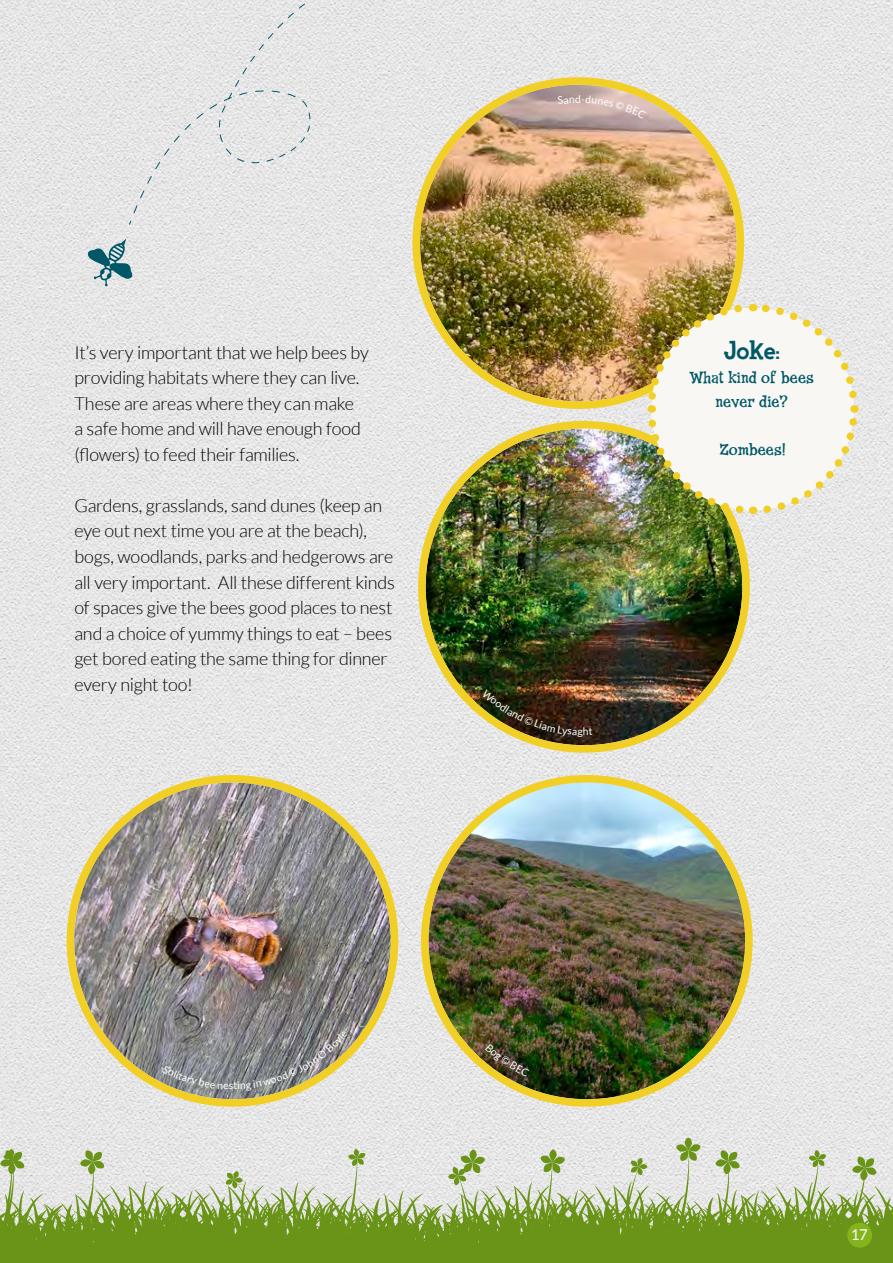
<style>
.page{position:relative;width:893px;height:1263px;background:#fff}
.page>*{position:absolute;margin:0;border:0;box-sizing:border-box;transform-origin:0 0}
.t1{font:800 26.85px "Fink";color:#005767}
.t2{font:300 18px/25.5px "Lato";letter-spacing:-.01em;color:#000}
.t3{font:16.5px/24px "Fink Roman";color:#005767;text-align:center}
.t4{font:500 15px "Lato";color:#f9f7f3}
</style>
<div class="page">
<img style="left:0;top:0;width:893px;height:1137px">
<svg style="left:0;top:1137px;width:893px;height:126px;background:#abbf85"></svg>
<img style="left:74px;top:782px;width:317px;height:317px;border-radius:158px">
<div style="left:67px;top:775px;width:331px;height:332px;border:8px solid #f2cf24;border-radius:50%"></div>
<img style="left:426px;top:428px;width:316px;height:317px;border-radius:158px">
<div style="left:418px;top:421px;width:332px;height:332px;border:8px solid #f2cf24;border-radius:50%"></div>
<img style="left:420px;top:85px;width:317px;height:316px;border-radius:158px">
<div style="left:412px;top:77px;width:332px;height:332px;border:8px solid #f2cf24;border-radius:50%"></div>
<img style="left:428px;top:782px;width:317px;height:317px;border-radius:158px">
<div style="left:421px;top:775px;width:332px;height:332px;border:8px solid #f2cf24;border-radius:50%"></div>
<div style="left:847px;top:1223px;width:25px;height:25px;background:#84b41b;border-radius:50%"></div>
<svg style="left:128px;top:0;width:339px;height:225px;background:#e1e0dc"></svg>
<svg style="left:87px;top:238px;width:45px;height:48px;background:#96b4b9"></svg>
<svg style="left:644px;top:300px;width:218px;height:218px"></svg>
<svg style="left:162px;top:1030px;width:186px;height:60px;background:#8e8d88"></svg>
<img style="left:482px;top:689px;width:110px;height:48px">
<svg style="left:557px;top:95px;width:89px;height:24px;background:#ccb2ac"></svg>
<svg style="left:485px;top:1043px;width:44px;height:33px"></svg>
<p class="t2" style="left:74px;top:340px;width:296px">It’s very important that we help bees by providing habitats where they can live.<br>These are areas where they can make<br>a safe home and will have enough food (flowers) to feed their families.</p>
<p class="t2" style="left:74px;top:493px;width:322px">Gardens, grasslands, sand dunes (keep an eye out next time you are at the beach), bogs, woodlands, parks and hedgerows are all very important. All these different kinds of spaces give the bees good places to nest and a choice of yummy things to eat – bees get bored eating the same thing for dinner every night too!</p>
<h1 class="t1" style="left:723px;top:333px;width:58px">Joke:</h1>
<p class="t3" style="left:689px;top:367px;width:126px">What kind of bees never die?</p>
<p class="t3" style="left:719px;top:439px;width:67px">Zombees!</p>
<p class="t4" style="left:851px;top:1223px;width:18px">17</p>
</div>
